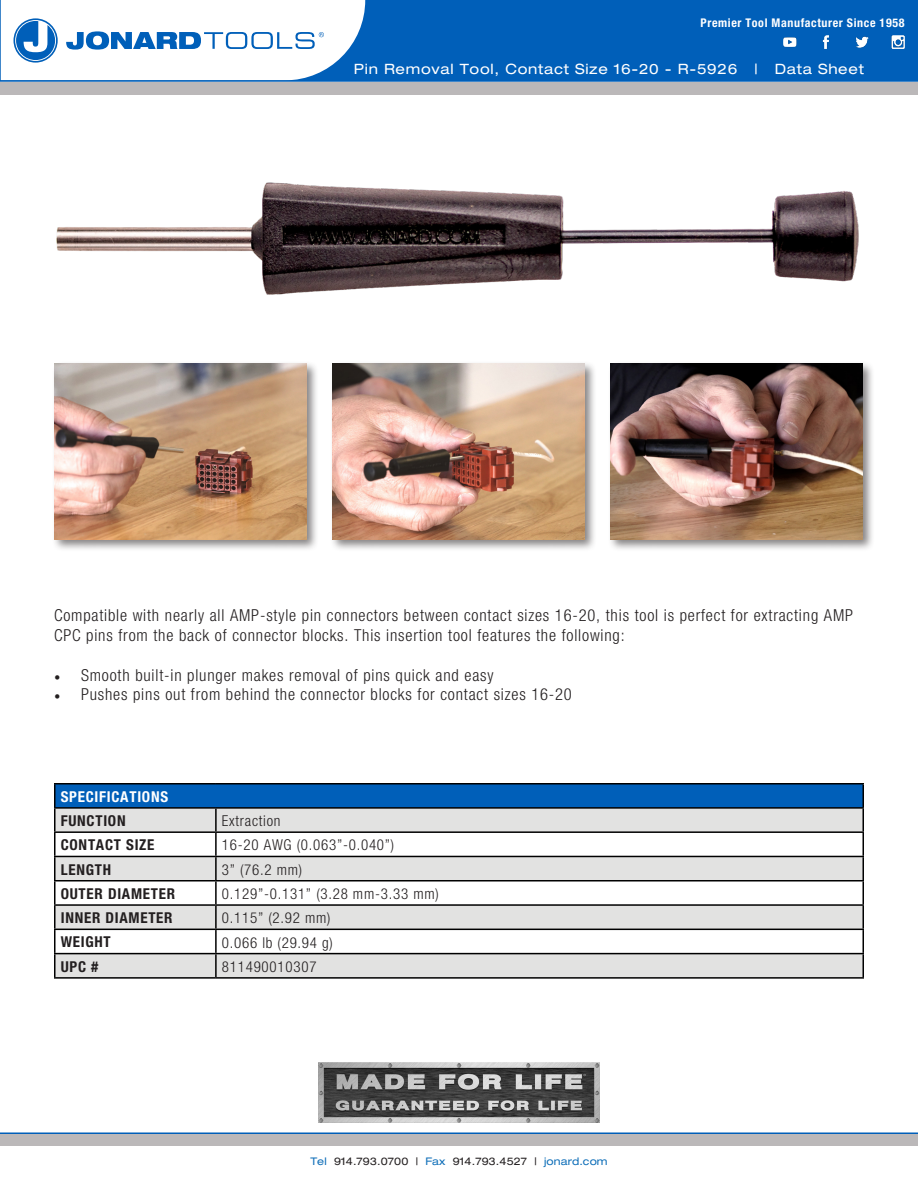
<style>
.page{position:relative;width:918px;height:1188px;background:#fff}
.page>*{position:absolute;margin:0;border:0;box-sizing:border-box;transform-origin:0 0}
.t1{font:300 condensed 16.5px/19.8px "Helvetica Neue";letter-spacing:.05em;color:#231f20}
.t2{font:300 condensed 15px "Helvetica Neue";letter-spacing:.05em;color:#231f20}
.t3{font:700 condensed 15px "Helvetica Neue";letter-spacing:.05em;color:#231f20}
.t4{font:700 condensed 15px "Helvetica Neue";letter-spacing:.05em;color:#fff}
.t5{font:expanded 14.25px "Helvetica Neue";letter-spacing:.05em;color:#fff}
.t6{font:700 condensed 12px "Helvetica Neue";letter-spacing:.05em;color:#fff}
.t7{font:expanded 10.5px "Helvetica Neue";letter-spacing:.01em;color:#231f20}
.s1{font-family:"Minion Pro";font-weight:400;font-stretch:normal}
.s2{color:#0e6eb8}
</style>
<div class="page">
<div style="left:1px;top:0;width:917px;height:81px;background:#005fb9"></div>
<div style="left:0;top:82px;width:918px;height:12px;background:#bbb8b9"></div>
<div style="left:0;top:1134px;width:918px;height:12px;background:#bbb8b9"></div>
<img style="left:319px;top:1062px;width:280px;height:60px">
<hr style="left:0;top:1132px;width:918px;height:2px;background:#005fb9">
<svg style="left:1px;top:0;width:364px;height:80px;background:#d9e7f4"></svg>
<hr style="left:0;top:80px;width:918px;height:2px;background:#005fb9">
<img style="left:783px;top:35px;width:122px;height:14px">
<div style="left:55px;top:784px;width:808px;height:24px;background:#005fb9"></div>
<svg style="left:56px;top:809px;width:806px;height:168px;fill:#e2e2e1"></svg>
<hr style="left:54px;top:809px;width:2px;height:22px;background:#000">
<hr style="left:54px;top:831px;width:162px;height:2px;background:#000">
<hr style="left:54px;top:833px;width:2px;height:23px;background:#000">
<hr style="left:54px;top:856px;width:162px;height:1px;background:#000">
<hr style="left:54px;top:857px;width:2px;height:23px;background:#000">
<hr style="left:54px;top:880px;width:162px;height:2px;background:#000">
<hr style="left:54px;top:882px;width:2px;height:22px;background:#000">
<hr style="left:54px;top:904px;width:162px;height:2px;background:#000">
<hr style="left:54px;top:906px;width:2px;height:23px;background:#000">
<hr style="left:54px;top:929px;width:162px;height:1px;background:#000">
<hr style="left:54px;top:930px;width:2px;height:23px;background:#000">
<hr style="left:54px;top:953px;width:162px;height:1px;background:#000">
<hr style="left:54px;top:954px;width:2px;height:23px;background:#000">
<hr style="left:54px;top:977px;width:162px;height:2px;background:#000">
<hr style="left:215px;top:809px;width:2px;height:22px;background:#000">
<hr style="left:862px;top:809px;width:2px;height:22px;background:#000">
<hr style="left:216px;top:831px;width:648px;height:2px;background:#000">
<hr style="left:215px;top:833px;width:2px;height:23px;background:#000">
<hr style="left:862px;top:833px;width:2px;height:23px;background:#000">
<hr style="left:216px;top:856px;width:648px;height:1px;background:#000">
<hr style="left:215px;top:857px;width:2px;height:23px;background:#000">
<hr style="left:862px;top:857px;width:2px;height:23px;background:#000">
<hr style="left:216px;top:880px;width:648px;height:2px;background:#000">
<hr style="left:215px;top:882px;width:2px;height:22px;background:#000">
<hr style="left:862px;top:882px;width:2px;height:22px;background:#000">
<hr style="left:216px;top:904px;width:648px;height:2px;background:#000">
<hr style="left:215px;top:906px;width:2px;height:23px;background:#000">
<hr style="left:862px;top:906px;width:2px;height:23px;background:#000">
<hr style="left:216px;top:929px;width:648px;height:1px;background:#000">
<hr style="left:215px;top:930px;width:2px;height:23px;background:#000">
<hr style="left:862px;top:930px;width:2px;height:23px;background:#000">
<hr style="left:216px;top:953px;width:648px;height:1px;background:#000">
<hr style="left:215px;top:954px;width:2px;height:23px;background:#000">
<hr style="left:862px;top:954px;width:2px;height:23px;background:#000">
<hr style="left:216px;top:977px;width:648px;height:2px;background:#000">
<hr style="left:54px;top:783px;width:162px;height:1px;background:#000">
<hr style="left:54px;top:785px;width:2px;height:22px;background:#000">
<hr style="left:216px;top:783px;width:648px;height:1px;background:#000">
<hr style="left:862px;top:785px;width:2px;height:22px;background:#000">
<hr style="left:54px;top:807px;width:162px;height:2px;background:#000">
<hr style="left:216px;top:807px;width:648px;height:2px;background:#000">
<img style="left:56px;top:182px;width:803px;height:113px">
<div style="left:52px;top:361px;width:267px;height:191px;background:#231f20;opacity:.55"></div>
<img style="left:55px;top:363px;width:252px;height:177px">
<div style="left:330px;top:361px;width:267px;height:191px;background:#231f20;opacity:.55"></div>
<img style="left:333px;top:363px;width:252px;height:177px">
<div style="left:608px;top:361px;width:267px;height:191px;background:#231f20;opacity:.55"></div>
<img style="left:610px;top:363px;width:252px;height:177px">
<p class="t6" style="left:701px;top:15px;width:205px">Premier Tool Manufacturer Since 1958</p>
<p class="t5" style="left:354px;top:60px;width:512px">Pin Removal Tool, Contact Size 16-20 - R-5926 | Data Sheet</p>
<p class="t1" style="left:54px;top:605px;width:801px">Compatible with nearly all AMP-style pin connectors between contact sizes 16-20, this tool is perfect for extracting AMP<br>CPC pins from the back of connector blocks. This insertion tool features the following:</p>
<p class="t1" style="left:54px;top:665px;width:441px"><span class="s1">•</span> Smooth built-in plunger makes removal of pins quick and easy</p>
<p class="t1" style="left:54px;top:684px;width:519px"><span class="s1">•</span> Pushes pins out from behind the connector blocks for contact sizes 16-20</p>
<p class="t4" style="left:61px;top:787px;width:109px">SPECIFICATIONS</p>
<p class="t3" style="left:61px;top:812px;width:66px">FUNCTION</p>
<p class="t2" style="left:222px;top:812px;width:60px">Extraction</p>
<p class="t3" style="left:61px;top:836px;width:95px">CONTACT SIZE</p>
<p class="t2" style="left:222px;top:837px;width:174px">16-20 AWG (0.063”-0.040”)</p>
<p class="t3" style="left:61px;top:860px;width:52px">LENGTH</p>
<p class="t2" style="left:222px;top:861px;width:82px">3” (76.2 mm)</p>
<p class="t3" style="left:61px;top:884px;width:116px">OUTER DIAMETER</p>
<p class="t2" style="left:222px;top:885px;width:218px">0.129”-0.131” (3.28 mm-3.33 mm)</p>
<p class="t3" style="left:61px;top:909px;width:113px">INNER DIAMETER</p>
<p class="t2" style="left:222px;top:909px;width:110px">0.115” (2.92 mm)</p>
<p class="t3" style="left:61px;top:933px;width:52px">WEIGHT</p>
<p class="t2" style="left:222px;top:934px;width:113px">0.066 lb (29.94 g)</p>
<p class="t3" style="left:61px;top:957px;width:39px">UPC #</p>
<p class="t2" style="left:222px;top:958px;width:96px">811490010307</p>
<p class="t7" style="left:310px;top:1155px;width:299px"><span class="s2">Tel</span> 914.793.0700 | <span class="s2">Fax</span> 914.793.4527 | <span class="s2">jonard.com</span></p>
</div>
